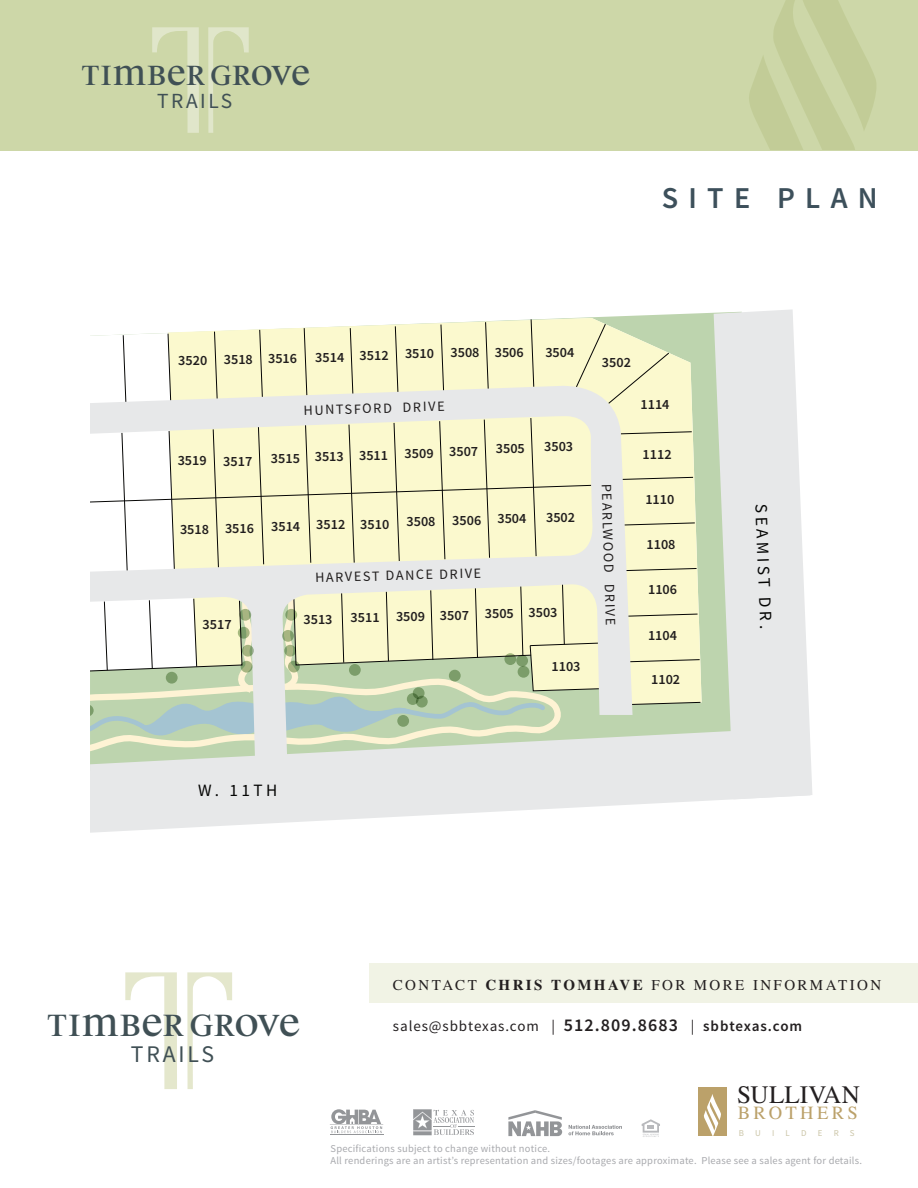
<style>
.page{position:relative;width:918px;height:1188px;background:#fff}
.page>*{position:absolute;margin:0;border:0;box-sizing:border-box;transform-origin:0 0}
.t1{font:43.35px "Times Ten Roman SC";color:#405055}
.t2{font:39.15px "Times Ten Roman SC";color:#405055}
.t3{font:600 30.3px "Source Sans Pro";letter-spacing:.34em;color:#3d505b}
.t4{font:25.05px "STIX General";color:#231f20}
.t5{font:23.85px "Source Sans Pro";letter-spacing:.12em;color:#405055}
.t6{font:21.6px "Source Sans Pro";letter-spacing:.12em;color:#405055}
.t7{font:18.6px "STIX General";letter-spacing:.18em;color:#bba16a}
.t8{font:17.25px "Source Sans Pro";color:#050504}
.t9{font:15px "Source Sans Pro";letter-spacing:.06em;color:#231f20}
.t10{font:15px "STIX General";letter-spacing:.16em;color:#231f20}
.t11{font:600 14.1px "Source Sans Pro";color:#211e1e}
.t12{font:14.1px "Source Sans Pro";color:#211e1e}
.t13{font:10.5px/12px "Source Sans Pro";letter-spacing:.02em;color:#a8a9ad}
.t14{font:8.85px "Source Sans Pro";color:#cbc5a7}
.s1{font-family:"Times Phonetic IPA";font-size:39.75px}
.s2{font-weight:700}
.s3{font-family:"Times Phonetic IPA";font-size:44.1px}
.s4{font-weight:600;font-size:18px}
.s5{font-weight:600}
</style>
<div class="page">
<div style="left:0;top:0;width:918px;height:150px;background:#cdd7a8"></div>
<svg style="left:749px;top:0;width:127px;height:150px"></svg>
<svg style="left:208px;top:27px;width:41px;height:106px"></svg>
<svg style="left:152px;top:27px;width:47px;height:106px"></svg>
<svg style="left:575px;top:312px;width:139px;height:415px;background:#c1d6b3"></svg>
<svg style="left:90px;top:727px;width:646px;height:106px;fill:#e7e8e9"></svg>
<svg style="left:714px;top:309px;width:98px;height:490px;background:#e6e8e6"></svg>
<div style="left:90px;top:763px;width:480px;height:15px;background:#e7e8e9"></div>
<svg style="left:168px;top:318px;width:534px;height:386px;background:#f4f5ce"></svg>
<svg style="left:123px;top:335px;width:2px;height:14px"></svg>
<svg style="left:167px;top:333px;width:5px;height:16px"></svg>
<svg style="left:214px;top:331px;width:4px;height:18px"></svg>
<svg style="left:259px;top:329px;width:4px;height:20px"></svg>
<svg style="left:303px;top:327px;width:5px;height:22px"></svg>
<svg style="left:349px;top:327px;width:5px;height:22px"></svg>
<svg style="left:395px;top:326px;width:4px;height:23px"></svg>
<svg style="left:440px;top:324px;width:4px;height:25px"></svg>
<svg style="left:485px;top:321px;width:4px;height:28px"></svg>
<svg style="left:530px;top:319px;width:5px;height:30px"></svg>
<svg style="left:575px;top:323px;width:95px;height:82px;background:#e9ecc3"></svg>
<svg style="left:633px;top:431px;width:60px;height:4px"></svg>
<svg style="left:633px;top:477px;width:61px;height:3px"></svg>
<svg style="left:633px;top:522px;width:63px;height:4px"></svg>
<svg style="left:633px;top:568px;width:64px;height:3px"></svg>
<svg style="left:633px;top:613px;width:65px;height:4px"></svg>
<svg style="left:633px;top:659px;width:67px;height:4px"></svg>
<svg style="left:633px;top:702px;width:68px;height:3px"></svg>
<svg style="left:90px;top:349px;width:543px;height:414px;background:#ebecd9"></svg>
<svg style="left:90px;top:417px;width:510px;height:326px;background:#e6e9ce"></svg>
<div style="left:369px;top:963px;width:549px;height:39px;background:#f1f3e5"></div>
<svg style="left:187px;top:972px;width:45px;height:117px"></svg>
<svg style="left:125px;top:972px;width:52px;height:117px"></svg>
<svg style="left:642px;top:1119px;width:18px;height:18px"></svg>
<svg style="left:508px;top:1110px;width:54px;height:26px"></svg>
<svg style="left:568px;top:1125px;width:54px;height:10px"></svg>
<svg style="left:413px;top:1109px;width:61px;height:26px"></svg>
<hr style="left:330px;top:1135px;width:53px;height:1px;background:#939598">
<svg style="left:330px;top:1109px;width:53px;height:24px"></svg>
<div style="left:698px;top:1087px;width:28px;height:49px;background:#bba16a"></div>
<svg style="left:704px;top:1094px;width:17px;height:42px"></svg>
<h2 class="t2" style="left:82px;top:48px;width:231px">ti<span class="s1">m</span>b<span class="s1">e</span>rgr<span class="s1">ove</span></h2>
<h3 class="t6" style="left:157px;top:87px;width:77px">TRAILS</h3>
<h3 class="t3" style="left:662px;top:179px;width:217px">SITE PLAN</h3>
<p class="t11" style="left:178px;top:350px;width:120px">3520 3518 3516</p>
<p class="t11" style="left:315px;top:348px;width:31px">3514</p>
<p class="t11" style="left:360px;top:344px;width:166px">3512 3510 3508 3506</p>
<p class="t11" style="left:545px;top:343px;width:31px">3504</p>
<p class="t12" style="left:303px;top:402px;width:142px;rotate:-2deg">HUNTSFORD DRIVE</p>
<p class="t11" style="left:178px;top:452px;width:76px">3519 3517</p>
<p class="t11" style="left:271px;top:450px;width:31px">3515</p>
<p class="t11" style="left:315px;top:446px;width:120px">3513 3511 3509</p>
<p class="t11" style="left:449px;top:441px;width:77px">3507 3505</p>
<p class="t11" style="left:544px;top:438px;width:31px">3503</p>
<p class="t11" style="left:180px;top:519px;width:122px">3518 3516 3514</p>
<p class="t11" style="left:316px;top:515px;width:121px">3512 3510 3508</p>
<p class="t11" style="left:452px;top:510px;width:76px">3506 3504</p>
<p class="t11" style="left:546px;top:508px;width:31px">3502</p>
<p class="t12" style="left:315px;top:569px;width:168px;rotate:-2deg">HARVEST DANCE DRIVE</p>
<p class="t11" style="left:203px;top:615px;width:31px">3517</p>
<p class="t11" style="left:303px;top:610px;width:31px">3513</p>
<p class="t11" style="left:351px;top:609px;width:31px">3511</p>
<p class="t11" style="left:396px;top:606px;width:119px">3509 3507 3505</p>
<p class="t11" style="left:528px;top:603px;width:31px">3503</p>
<p class="t11" style="left:551px;top:657px;width:31px">1103</p>
<p class="t11" style="left:602px;top:353px;width:31px">3502</p>
<p class="t11" style="left:641px;top:396px;width:31px">1114</p>
<p class="t12" style="left:615px;top:483px;width:143px;rotate:88deg">PEARLWOOD DRIVE</p>
<p class="t11" style="left:643px;top:445px;width:31px">1112</p>
<p class="t11" style="left:645px;top:490px;width:31px">1110</p>
<p class="t11" style="left:647px;top:535px;width:31px">1108</p>
<p class="t11" style="left:648px;top:581px;width:31px">1106</p>
<p class="t11" style="left:648px;top:626px;width:31px">1104</p>
<p class="t11" style="left:651px;top:671px;width:31px">1102</p>
<p class="t8" style="left:198px;top:780px;width:81px">W. 11TH</p>
<p class="t8" style="left:772px;top:503px;width:127px;rotate:88deg">SEAMIST DR.</p>
<p class="t10" style="left:393px;top:975px;width:490px">CONTACT <span class="s2">CHRIS TOMHAVE</span> FOR MORE INFORMATION</p>
<h1 class="t1" style="left:47px;top:996px;width:255px">ti<span class="s3">m</span>b<span class="s3">e</span>rgr<span class="s3">ove</span></h1>
<p class="t9" style="left:393px;top:1016px;width:411px">sales@sbbtexas.com | <span class="s4">512.809.8683</span> | <span class="s5">sbbtexas.com</span></p>
<h3 class="t5" style="left:131px;top:1039px;width:85px">TRAILS</h3>
<h3 class="t4" style="left:737px;top:1078px;width:124px">SULLIVAN</h3>
<h3 class="t7" style="left:738px;top:1100px;width:122px">BROTHERS</h3>
<p class="t14" style="left:739px;top:1127px;width:7px">B</p>
<p class="t14" style="left:755px;top:1127px;width:7px">U</p>
<p class="t14" style="left:772px;top:1127px;width:4px">I</p>
<p class="t14" style="left:786px;top:1127px;width:6px">L</p>
<p class="t14" style="left:801px;top:1127px;width:7px">D</p>
<p class="t14" style="left:818px;top:1127px;width:6px">E</p>
<p class="t14" style="left:834px;top:1127px;width:22px">R S</p>
<p class="t13" style="left:331px;top:1142px;width:533px">Specifications subject to change without notice.<br>All renderings are an artist’s representation and sizes/footages are approximate. Please see a sales agent for details.</p>
</div>
